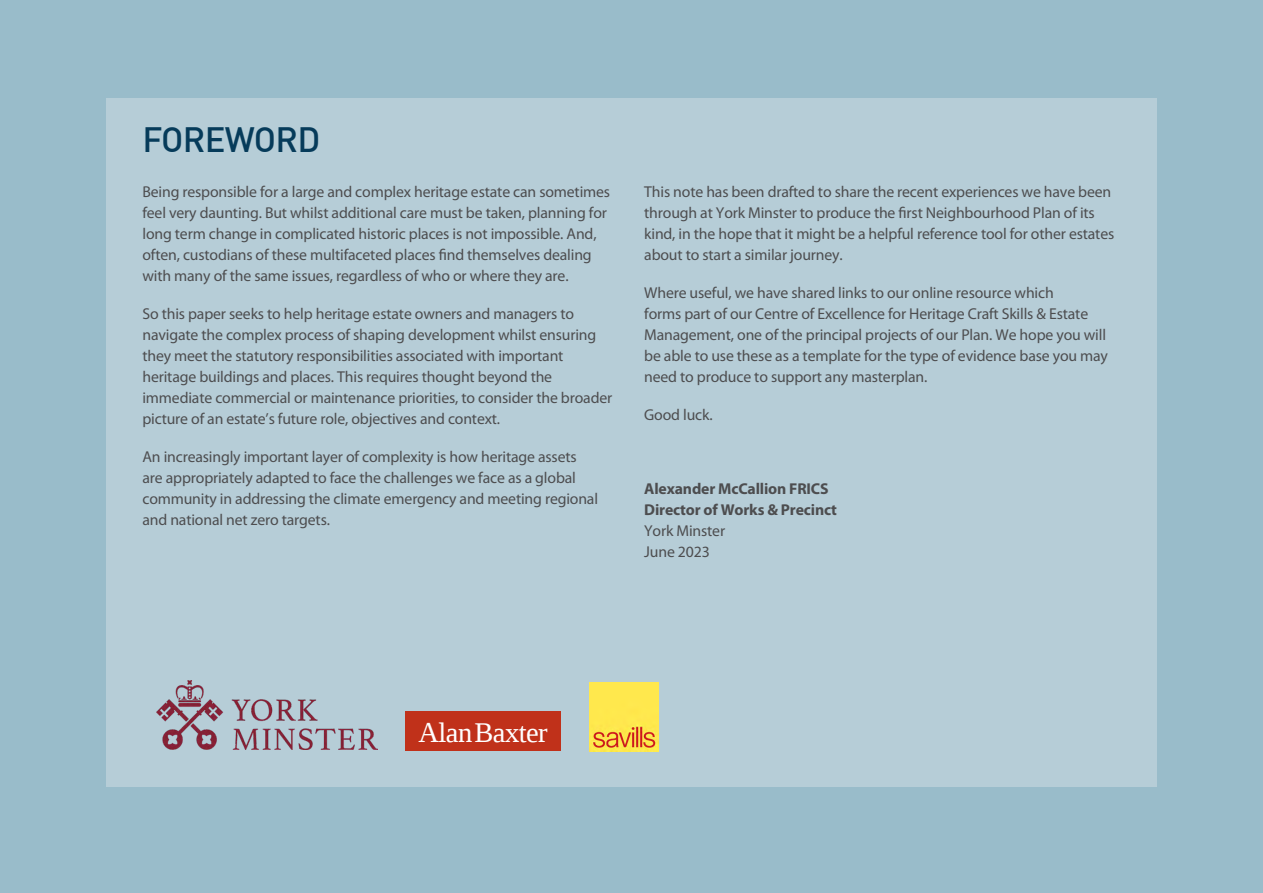
<style>
.page{position:relative;width:1263px;height:893px;background:#99bcca}
.page>*{position:absolute;margin:0;border:0;box-sizing:border-box;transform-origin:0 0}
.t1{font:500 34.5px "DIN";letter-spacing:-.02em;color:#063b5a}
.t2{font:28.5px "Liberation Serif";letter-spacing:-.02em;color:#fff}
.t3{font:15.75px/21px "Myriad Pro";letter-spacing:-.01em;color:#4d4d4f}
.t4{font:700 15.75px/21px "Myriad Pro";letter-spacing:-.01em;color:#4d4d4f}
</style>
<div class="page">
<div style="left:106px;top:98px;width:1051px;height:689px;background:#b6cdd7"></div>
<img style="left:156px;top:680px;width:222px;height:70px">
<div style="left:406px;top:712px;width:155px;height:39px;background:#c0311a"></div>
<img style="left:589px;top:682px;width:69px;height:69px">
<h1 class="t1" style="left:142px;top:118px;width:179px">FOREWORD</h1>
<p class="t3" style="left:142px;top:181px;width:469px">Being responsible for a large and complex heritage estate can sometimes feel very daunting. But whilst additional care must be taken, planning for long term change in complicated historic places is not impossible. And, often, custodians of these multifaceted places find themselves dealing with many of the same issues, regardless of who or where they are.</p>
<p class="t3" style="left:142px;top:303px;width:471px">So this paper seeks to help heritage estate owners and managers to navigate the complex process of shaping development whilst ensuring they meet the statutory responsibilities associated with important heritage buildings and places. This requires thought beyond the immediate commercial or maintenance priorities, to consider the broader picture of an estate’s future role, objectives and context.</p>
<p class="t3" style="left:142px;top:446px;width:457px">An increasingly important layer of complexity is how heritage assets are appropriately adapted to face the challenges we face as a global community in addressing the climate emergency and meeting regional and national net zero targets.</p>
<p class="t3" style="left:644px;top:181px;width:472px">This note has been drafted to share the recent experiences we have been through at York Minster to produce the first Neighbourhood Plan of its kind, in the hope that it might be a helpful reference tool for other estates about to start a similar journey.</p>
<p class="t3" style="left:644px;top:282px;width:465px">Where useful, we have shared links to our online resource which<br>forms part of our Centre of Excellence for Heritage Craft Skills &amp; Estate Management, one of the principal projects of our Plan. We hope you will be able to use these as a template for the type of evidence base you may need to produce to support any masterplan.</p>
<p class="t3" style="left:644px;top:404px;width:70px">Good luck.</p>
<p class="t4" style="left:644px;top:478px;width:194px">Alexander McCallion FRICS<br>Director of Works &amp; Precinct</p>
<p class="t3" style="left:644px;top:520px;width:82px">York Minster<br>June 2023</p>
<h2 class="t2" style="left:419px;top:714px;width:130px">Alan Baxter</h2>
</div>
